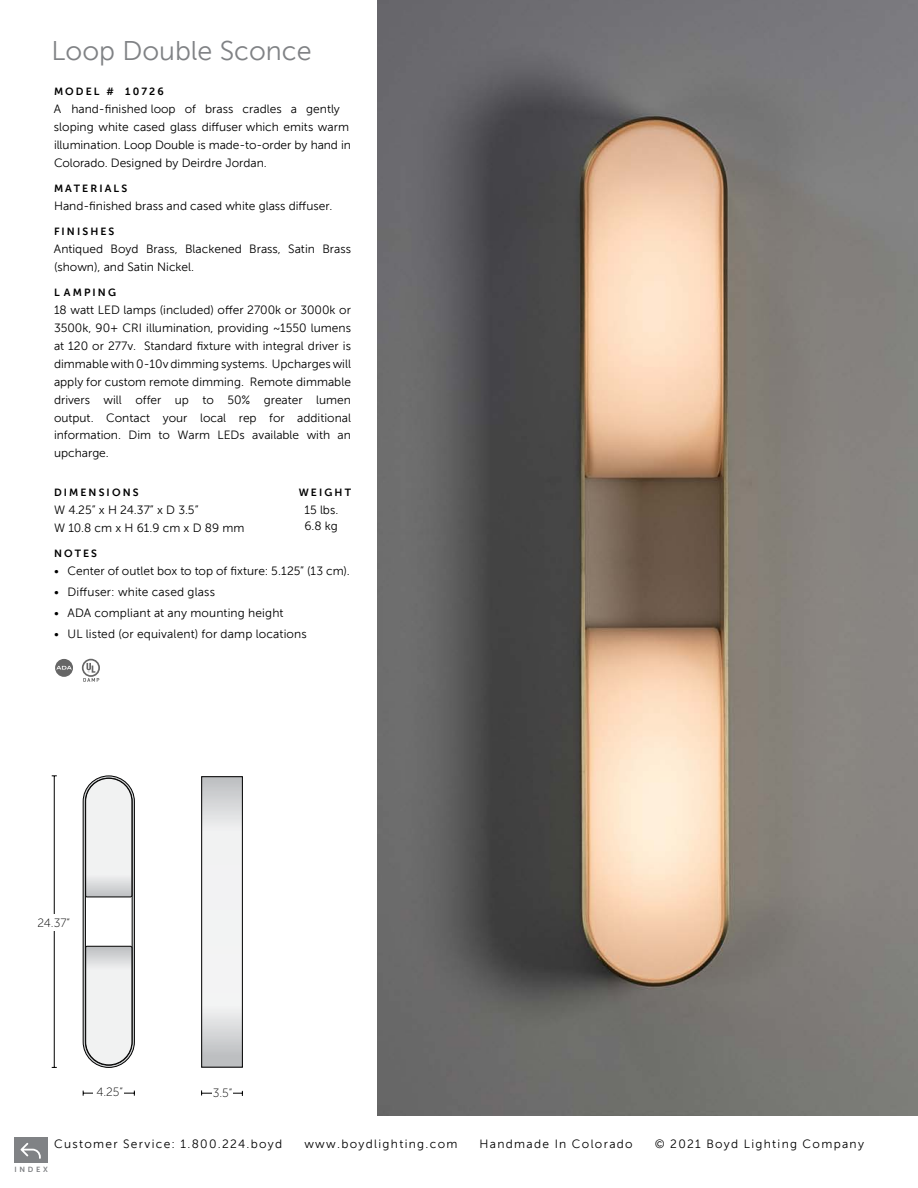
<style>
.page{position:relative;width:918px;height:1188px;background:#fff}
.page>*{position:absolute;margin:0;border:0;box-sizing:border-box;transform-origin:0 0}
.t1{font:27px "Museo Sans 300";color:#808285}
.t2{font:12px/18px "Museo Sans 300";color:#000}
.t3{font:12px "Museo Sans 300";letter-spacing:.11em;color:#000}
.t4{font:12px "Museo Sans 100";color:#010101}
.t5{font:10.5px "Museo Sans 700";letter-spacing:.2em;color:#000}
.t6{font:7.5px "Museo Sans 700";letter-spacing:.36em;color:#808285}
</style>
<div class="page">
<hr style="left:54px;top:776px;width:1px;height:291px;background:#000">
<div style="left:38px;top:915px;width:31px;height:16px;background:#fff"></div>
<hr style="left:202px;top:1093px;width:40px;height:1px;background:#000">
<hr style="left:83px;top:1093px;width:52px;height:1px;background:#000">
<div style="left:93px;top:1078px;width:31px;height:25px;background:#fff"></div>
<div style="left:212px;top:1079px;width:21px;height:25px;background:#fff"></div>
<svg style="left:83px;top:776px;width:52px;height:292px"></svg>
<svg style="left:203px;top:779px;width:38px;height:286px"></svg>
<div style="left:201px;top:777px;width:42px;height:290px;border:1px solid #000"></div>
<img style="left:378px;top:0;width:540px;height:1115px">
<svg style="left:82px;top:659px;width:18px;height:23px"></svg>
<svg style="left:55px;top:659px;width:18px;height:18px"></svg>
<svg style="left:56px;top:666px;width:16px;height:4px"></svg>
<div style="left:14px;top:1137px;width:34px;height:26px;background:#808285"></div>
<svg style="left:20px;top:1143px;width:21px;height:16px"></svg>
<h1 class="t1" style="left:52px;top:36px;width:262px">Loop Double Sconce</h1>
<p class="t5" style="left:54px;top:86px;width:111px">MODEL # 10726</p>
<p class="t2" style="left:54px;top:100px;width:299px">A hand-finished loop of brass cradles a gently sloping white cased glass diffuser which emits warm illumination. Loop Double is made-to-order by hand in Colorado. Designed by Deirdre Jordan.</p>
<p class="t5" style="left:54px;top:183px;width:75px">MATERIALS</p>
<p class="t2" style="left:54px;top:197px;width:280px">Hand-finished brass and cased white glass diffuser.</p>
<p class="t5" style="left:54px;top:226px;width:62px">FINISHES</p>
<p class="t2" style="left:54px;top:240px;width:299px">Antiqued Boyd Brass, Blackened Brass, Satin Brass (shown), and Satin Nickel.</p>
<p class="t5" style="left:54px;top:286px;width:64px">L AMPING</p>
<p class="t2" style="left:54px;top:301px;width:299px;text-align:justify">18 watt LED lamps (included) offer 2700k or 3000k or 3500k, 90+ CRI illumination, providing ~1550 lumens at 120 or 277v. Standard fixture with integral driver is dimmable with 0-10v dimming systems. Upcharges will apply for custom remote dimming. Remote dimmable drivers will offer up to 50% greater lumen output. Contact your local rep for additional information. Dim to Warm LEDs available with an upcharge.</p>
<p class="t5" style="left:54px;top:487px;width:86px">DIMENSIONS</p>
<p class="t5" style="left:299px;top:487px;width:54px">WEIGHT</p>
<p class="t2" style="left:54px;top:501px;width:146px">W 4.25” x H 24.37” x D 3.5”</p>
<p class="t2" style="left:304px;top:501px;width:35px">15 lbs.</p>
<p class="t2" style="left:54px;top:519px;width:192px">W 10.8 cm x H 61.9 cm x D 89 mm</p>
<p class="t2" style="left:304px;top:517px;width:35px">6.8 kg</p>
<p class="t5" style="left:54px;top:547px;width:45px">NOTES</p>
<p class="t2" style="left:54px;top:562px;width:297px">• Center of outlet box to top of fixture: 5.125” (13 cm).</p>
<p class="t2" style="left:54px;top:583px;width:163px">• Diffuser: white cased glass</p>
<p class="t2" style="left:54px;top:604px;width:231px">• ADA compliant at any mounting height</p>
<p class="t2" style="left:54px;top:625px;width:254px">• UL listed (or equivalent) for damp locations</p>
<p class="t4" style="left:37px;top:916px;width:34px">24.37”</p>
<p class="t4" style="left:96px;top:1086px;width:28px">4.25”</p>
<p class="t4" style="left:213px;top:1086px;width:21px">3.5”</p>
<p class="t3" style="left:54px;top:1137px;width:230px">Customer Service: 1.800.224.boyd</p>
<p class="t3" style="left:304px;top:1137px;width:155px">www.boydlighting.com</p>
<p class="t3" style="left:480px;top:1137px;width:155px">Handmade In Colorado</p>
<p class="t3" style="left:655px;top:1137px;width:211px">© 2021 Boyd Lighting Company</p>
<p class="t6" style="left:14px;top:1165px;width:35px">INDEX</p>
</div>
